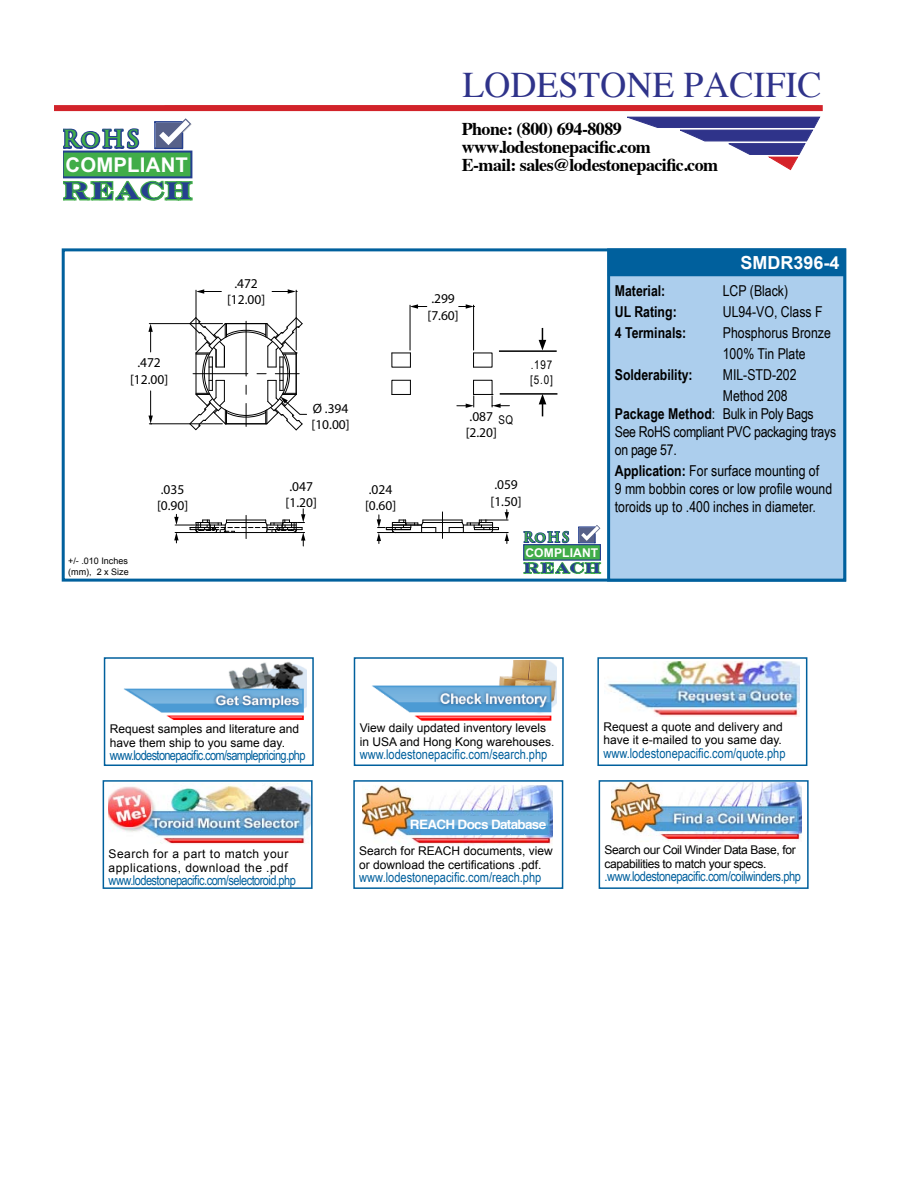
<style>
.page{position:relative;width:918px;height:1188px;background:#fff}
.page>*{position:absolute;margin:0;border:0;box-sizing:border-box;transform-origin:0 0}
.t1{font:36px "Times";color:#2f338a}
.t2{font:700 24.45px "Engravers";letter-spacing:.055em;color:#25408f}
.t3{font:700 23.1px "Trajan Pro";color:#41ad49}
.t4{font:700 20.4px "Arial";letter-spacing:.01em;color:#fff}
.t5{font:700 18px/18px "Times";letter-spacing:-.03em;color:#000}
.t6{font:700 18px "Arial";color:#fff}
.t7{font:15px/21px "Arial Narrow";color:#000}
.t8{font:15px/18px "Arial Narrow";letter-spacing:-.02em;color:#000}
.t9{font:700 15px "Arial Narrow";color:#000}
.t10{font:700 14.55px "Engravers";letter-spacing:.055em;color:#25408f}
.t11{font:700 13.8px "Trajan Pro";color:#41ad49}
.t12{font:13.5px "Arial Narrow";color:#00609d}
.t13{font:13.5px/16.2px "Myriad Pro";color:#000}
.t14{font:13.5px "Arial Narrow";letter-spacing:-.03em;color:#00609d}
.t15{font:13.5px "Arial Narrow";letter-spacing:-.05em;color:#00609d}
.t16{font:700 12.9px "Helvetica";letter-spacing:-.05em;color:#fff;scale:1.04 1}
.t17{font:700 12.15px "Arial";letter-spacing:.01em;color:#fff}
.t18{font:12px/13.5px "Arial";color:#000}
.t19{font:12px/13.5px "Arial";letter-spacing:-.03em;color:#000}
.t20{font:12px/13.5px "Arial";letter-spacing:.04em;color:#000}
.t21{font:12px/15px "Arial Narrow";color:#000}
.t22{font:9px/10.8px "Arial";color:#000}
.s1{font-weight:700}
</style>
<div class="page">
<svg style="left:627px;top:117px;width:194px;height:53px"></svg>
<div style="left:54px;top:105px;width:769px;height:6px;background:#d2232a"></div>
<svg style="left:63px;top:118px;width:130px;height:83px"></svg>
<div style="left:103px;top:780px;width:210px;height:109px;border:2px solid #00609d"></div>
<img style="left:109px;top:785px;width:201px;height:59px">
<div style="left:353px;top:780px;width:210px;height:109px;border:2px solid #00609d"></div>
<img style="left:363px;top:786px;width:189px;height:59px">
<img style="left:421px;top:816px;width:29px;height:18px">
<img style="left:450px;top:816px;width:75px;height:18px">
<img style="left:525px;top:816px;width:21px;height:18px">
<div style="left:104px;top:657px;width:210px;height:109px;border:2px solid #00609d"></div>
<img style="left:124px;top:662px;width:182px;height:58px">
<div style="left:597px;top:657px;width:210px;height:109px;border:2px solid #00609d"></div>
<img style="left:607px;top:661px;width:193px;height:56px">
<div style="left:599px;top:780px;width:210px;height:109px;border:2px solid #00609d"></div>
<img style="left:611px;top:782px;width:190px;height:59px">
<div style="left:354px;top:657px;width:210px;height:109px;border:2px solid #00609d"></div>
<img style="left:372px;top:660px;width:184px;height:61px">
<div style="left:62px;top:248px;width:784px;height:334px;border:3px solid #00609d"></div>
<div style="left:607px;top:248px;width:239px;height:334px;background:#acceed;border:3px solid #00609d"></div>
<div style="left:608px;top:249px;width:237px;height:27px;background:#00609d"></div>
<hr style="left:196px;top:290px;width:1px;height:60px;background:#000">
<hr style="left:296px;top:290px;width:1px;height:60px;background:#000">
<svg style="left:196px;top:289px;width:25px;height:5px"></svg>
<svg style="left:272px;top:289px;width:25px;height:5px"></svg>
<hr style="left:410px;top:305px;width:1px;height:45px;background:#000">
<hr style="left:473px;top:305px;width:1px;height:45px;background:#000">
<svg style="left:410px;top:304px;width:17px;height:5px"></svg>
<svg style="left:459px;top:304px;width:16px;height:5px"></svg>
<hr style="left:149px;top:323px;width:74px;height:1px;background:#000">
<hr style="left:149px;top:423px;width:73px;height:1px;background:#000">
<svg style="left:148px;top:324px;width:5px;height:28px"></svg>
<svg style="left:148px;top:391px;width:5px;height:33px"></svg>
<svg style="left:189px;top:317px;width:118px;height:114px"></svg>
<hr style="left:423px;top:522px;width:39px;height:1px;background:#000">
<hr style="left:423px;top:520px;width:39px;height:1px;background:#000">
<svg style="left:442px;top:512px;width:1px;height:26px"></svg>
<hr style="left:395px;top:532px;width:95px;height:1px;background:#000">
<svg style="left:174px;top:509px;width:131px;height:37px"></svg>
<svg style="left:377px;top:515px;width:59px;height:29px"></svg>
<svg style="left:449px;top:510px;width:60px;height:34px"></svg>
<svg style="left:391px;top:352px;width:20px;height:16px"></svg>
<svg style="left:391px;top:380px;width:20px;height:15px"></svg>
<svg style="left:457px;top:380px;width:52px;height:28px"></svg>
<div style="left:523px;top:544px;width:78px;height:17px;background:#41ad49;border:1px solid #25408f"></div>
<svg style="left:523px;top:562px;width:79px;height:12px"></svg>
<svg style="left:523px;top:530px;width:47px;height:14px"></svg>
<svg style="left:578px;top:525px;width:23px;height:18px"></svg>
<hr style="left:500px;top:393px;width:57px;height:2px;background:#000">
<hr style="left:499px;top:350px;width:58px;height:2px;background:#000">
<svg style="left:539px;top:327px;width:7px;height:23px"></svg>
<svg style="left:539px;top:394px;width:7px;height:22px"></svg>
<h1 class="t1" style="left:462px;top:51px;width:360px">LODESTONE PACIFIC</h1>
<h3 class="t3" style="left:62px;top:125px;width:79px">RoHS</h3>
<h3 class="t5" style="left:462px;top:118px;width:258px">Phone: (800) 694-8089 www.lodestonepacific.com<br>E-mail: sales@lodestonepacific.com</h3>
<h3 class="t4" style="left:65px;top:151px;width:124px">COMPLIANT</h3>
<h2 class="t2" style="left:62px;top:176px;width:132px">REACH</h2>
<h3 class="t6" style="left:740px;top:251px;width:101px">SMDR396-4</h3>
<p class="t13" style="left:130px;top:355px;width:40px;text-align:center">.472 [12.00]</p>
<p class="t13" style="left:227px;top:275px;width:40px;text-align:center">.472 [12.00]</p>
<p class="t13" style="left:312px;top:400px;width:40px">Ø .394 [10.00]</p>
<p class="t13" style="left:428px;top:291px;width:33px">.299 [7.60]</p>
<p class="t13" style="left:466px;top:408px;width:33px">.087 [2.20]</p>
<p class="t21" style="left:498px;top:412px;width:16px">SQ</p>
<p class="t21" style="left:530px;top:357px;width:24px">.197 [5.0]</p>
<p class="t13" style="left:157px;top:481px;width:33px">.035 [0.90]</p>
<p class="t13" style="left:286px;top:478px;width:33px">.047 [1.20]</p>
<p class="t13" style="left:365px;top:481px;width:33px">.024 [0.60]</p>
<p class="t13" style="left:491px;top:477px;width:33px">.059 [1.50]</p>
<p class="t22" style="left:68px;top:556px;width:62px">+/- .010 Inches (mm), 2 x Size</p>
<p class="t11" style="left:523px;top:529px;width:48px">RoHS</p>
<p class="t17" style="left:525px;top:545px;width:75px">COMPLIANT</p>
<p class="t10" style="left:523px;top:559px;width:79px">REACH</p>
<p class="t9" style="left:615px;top:279px;width:52px">Material:</p>
<p class="t7" style="left:723px;top:280px;width:67px">LCP (Black)</p>
<p class="t9" style="left:615px;top:300px;width:63px">UL Rating:</p>
<p class="t7" style="left:723px;top:301px;width:101px">UL94-VO, Class F</p>
<p class="t9" style="left:615px;top:321px;width:73px">4 Terminals:</p>
<p class="t7" style="left:723px;top:322px;width:110px">Phosphorus Bronze<br>100% Tin Plate</p>
<p class="t9" style="left:615px;top:363px;width:79px">Solderability:</p>
<p class="t7" style="left:723px;top:364px;width:75px">MIL-STD-202<br>Method 208</p>
<p class="t8" style="left:615px;top:404px;width:223px"><span class="s1">Package Method</span>: Bulk in Poly Bags<br>See RoHS compliant PVC packaging trays on page 57.</p>
<p class="t7" style="left:615px;top:461px;width:219px;line-height:18px"><span class="s1">Application:</span> For surface mounting of<br>9 mm bobbin cores or low profile wound toroids up to .400 inches in diameter.</p>
<p class="t18" style="left:110px;top:722px;width:191px">Request samples and literature and have them ship to you same day.</p>
<p class="t15" style="left:110px;top:745px;width:197px">www.lodestonepacific.com/samplepricing.php</p>
<p class="t20" style="left:109px;top:847px;width:181px">Search for a part to match your applications, download the .pdf</p>
<p class="t14" style="left:109px;top:871px;width:189px">www.lodestonepacific.com/selectoroid.php</p>
<p class="t18" style="left:360px;top:722px;width:196px">View daily updated inventory levels in USA and Hong Kong warehouses.</p>
<p class="t12" style="left:360px;top:745px;width:189px">www.lodestonepacific.com/search.php</p>
<p class="t16" style="left:410px;top:814px;width:133px">REACH Docs Database</p>
<p class="t18" style="left:359px;top:844px;width:195px">Search for REACH documents, view or download the certifications .pdf.</p>
<p class="t12" style="left:359px;top:868px;width:184px">www.lodestonepacific.com/reach.php</p>
<p class="t18" style="left:603px;top:720px;width:181px">Request a quote and delivery and have it e-mailed to you same day.</p>
<p class="t12" style="left:603px;top:743px;width:184px">www.lodestonepacific.com/quote.php</p>
<p class="t19" style="left:605px;top:843px;width:193px">Search our Coil Winder Data Base, for capabilities to match your specs.</p>
<p class="t14" style="left:605px;top:866px;width:198px">.www.lodestonepacific.com/coilwinders.php</p>
</div>
